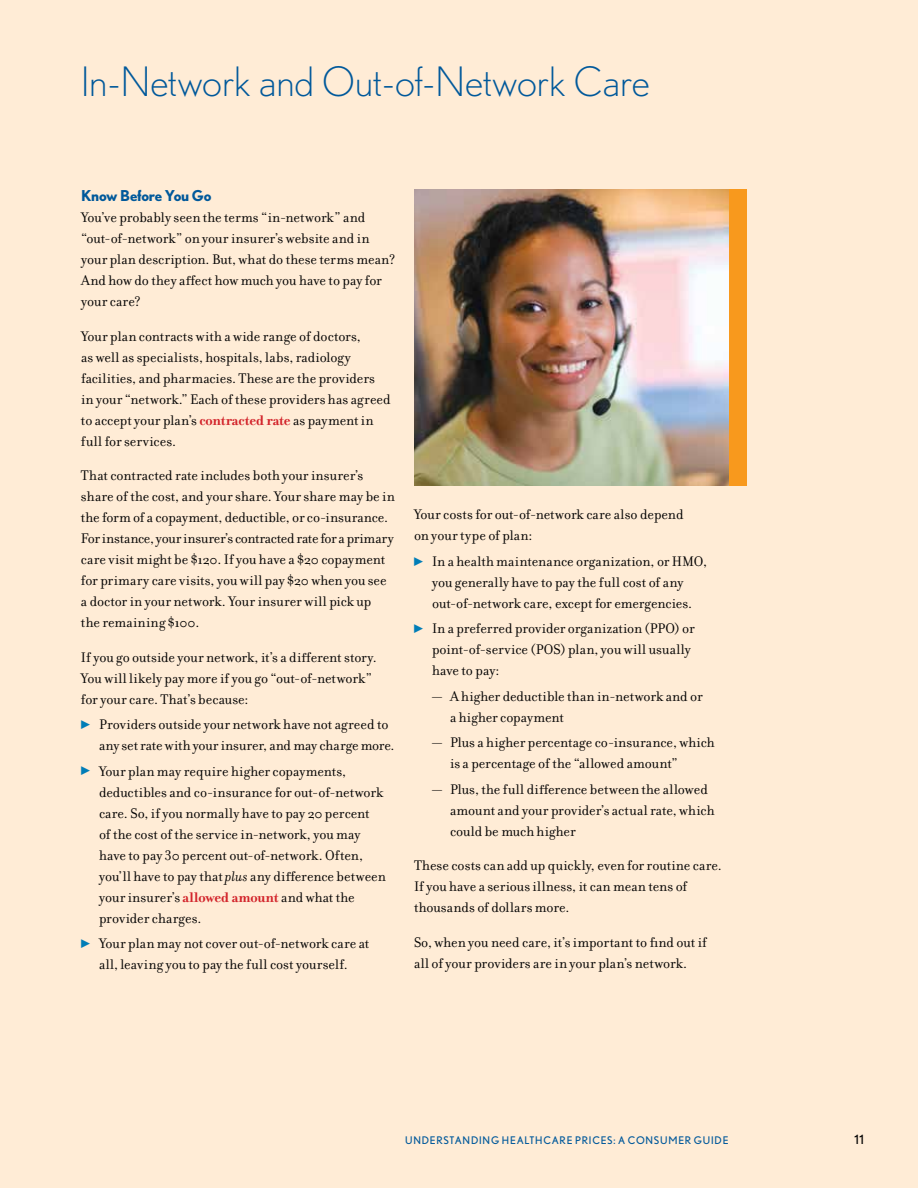
<style>
.page{position:relative;width:918px;height:1188px;background:#ffecd6}
.page>*{position:absolute;margin:0;border:0;box-sizing:border-box;transform-origin:0 0}
.t1{font:300 40.5px "Nobel";color:#00599b}
.t2{font:15px/21px "Filosofia";color:#000}
.t3{font:700 15px "Nobel";letter-spacing:-.02em;color:#00599b}
.t4{font:12.75px "Nobel";color:#000}
.t5{font:10.5px "Nobel";letter-spacing:.075em;color:#00599b}
.s1{font-weight:700;color:#d2232a}
.s2{font-family:"Universal Std Newswith Comm Pi";font-size:9px;color:#007db7}
.s3{font-style:italic}
</style>
<div class="page">
<img style="left:414px;top:189px;width:315px;height:297px">
<div style="left:729px;top:189px;width:18px;height:297px;background:#f8991d"></div>
<h1 class="t1" style="left:81px;top:58px;width:570px">In-Network and Out-of-Network Care</h1>
<p class="t3" style="left:81px;top:187px;width:132px">Know Before You Go</p>
<p class="t2" style="left:81px;top:207px;width:316px">You’ve probably seen the terms “in-network” and “out-of-network” on your insurer’s website and in your plan description. But, what do these terms mean?<br>And how do they affect how much you have to pay for your care?</p>
<p class="t2" style="left:81px;top:326px;width:311px">Your plan contracts with a wide range of doctors,<br>as well as specialists, hospitals, labs, radiology facilities, and pharmacies. These are the providers in your “network.” Each of these providers has agreed to accept your plan’s <span class="s1">contracted rate</span> as payment in full for services.</p>
<p class="t2" style="left:81px;top:465px;width:315px">That contracted rate includes both your insurer’s share of the cost, and your share. Your share may be in the form of a copayment, deductible, or co-insurance.<br>For instance, your insurer’s contracted rate for a primary care visit might be $120. If you have a $20 copayment for primary care visits, you will pay $20 when you see a doctor in your network. Your insurer will pick up<br>the remaining $100.</p>
<p class="t2" style="left:81px;top:647px;width:295px">If you go outside your network, it’s a different story.<br>You will likely pay more if you go “out-of-network” for your care. That’s because:</p>
<p class="t2" style="left:81px;top:714px;width:313px;text-align:right"><span class="s2">▶</span> Providers outside your network have not agreed to any set rate with your insurer, and may charge more.</p>
<p class="t2" style="left:99px;top:761px;width:288px;text-indent:-18px"><span class="s2">▶</span> Your plan may require higher copayments, deductibles and co-insurance for out-of-network care. So, if you normally have to pay 20 percent<br>of the cost of the service in-network, you may have to pay 30 percent out-of-network. Often, you’ll have to pay that <span class="s3">plus</span> any difference between your insurer’s <span class="s1">allowed amount</span> and what the provider charges.</p>
<p class="t2" style="left:81px;top:933px;width:290px;text-align:center"><span class="s2">▶</span> Your plan may not cover out-of-network care at all, leaving you to pay the full cost yourself.</p>
<p class="t2" style="left:414px;top:504px;width:271px">Your costs for out-of-network care also depend on your type of plan:</p>
<p class="t2" style="left:414px;top:551px;width:295px;text-align:center"><span class="s2">▶</span> In a health maintenance organization, or HMO, you generally have to pay the full cost of any out-of-network care, except for emergencies.</p>
<p class="t2" style="left:432px;top:618px;width:264px;text-indent:-18px"><span class="s2">▶</span> In a preferred provider organization (PPO) or point-of-service (POS) plan, you will usually have to pay:</p>
<p class="t2" style="left:450px;top:686px;width:254px;text-indent:-18px">— A higher deductible than in-network and or a higher copayment</p>
<p class="t2" style="left:450px;top:732px;width:266px;text-indent:-18px">— Plus a higher percentage co-insurance, which is a percentage of the “allowed amount”</p>
<p class="t2" style="left:450px;top:779px;width:266px;text-indent:-18px">— Plus, the full difference between the allowed amount and your provider’s actual rate, which could be much higher</p>
<p class="t2" style="left:414px;top:855px;width:307px">These costs can add up quickly, even for routine care.<br>If you have a serious illness, it can mean tens of thousands of dollars more.</p>
<p class="t2" style="left:414px;top:932px;width:295px">So, when you need care, it’s important to find out if all of your providers are in your plan’s network.</p>
<p class="t5" style="left:405px;top:1135px;width:325px">UNDERSTANDING HEALTHCARE PRICES: A CONSUMER GUIDE</p>
<p class="t4" style="left:854px;top:1132px;width:11px">11</p>
</div>
